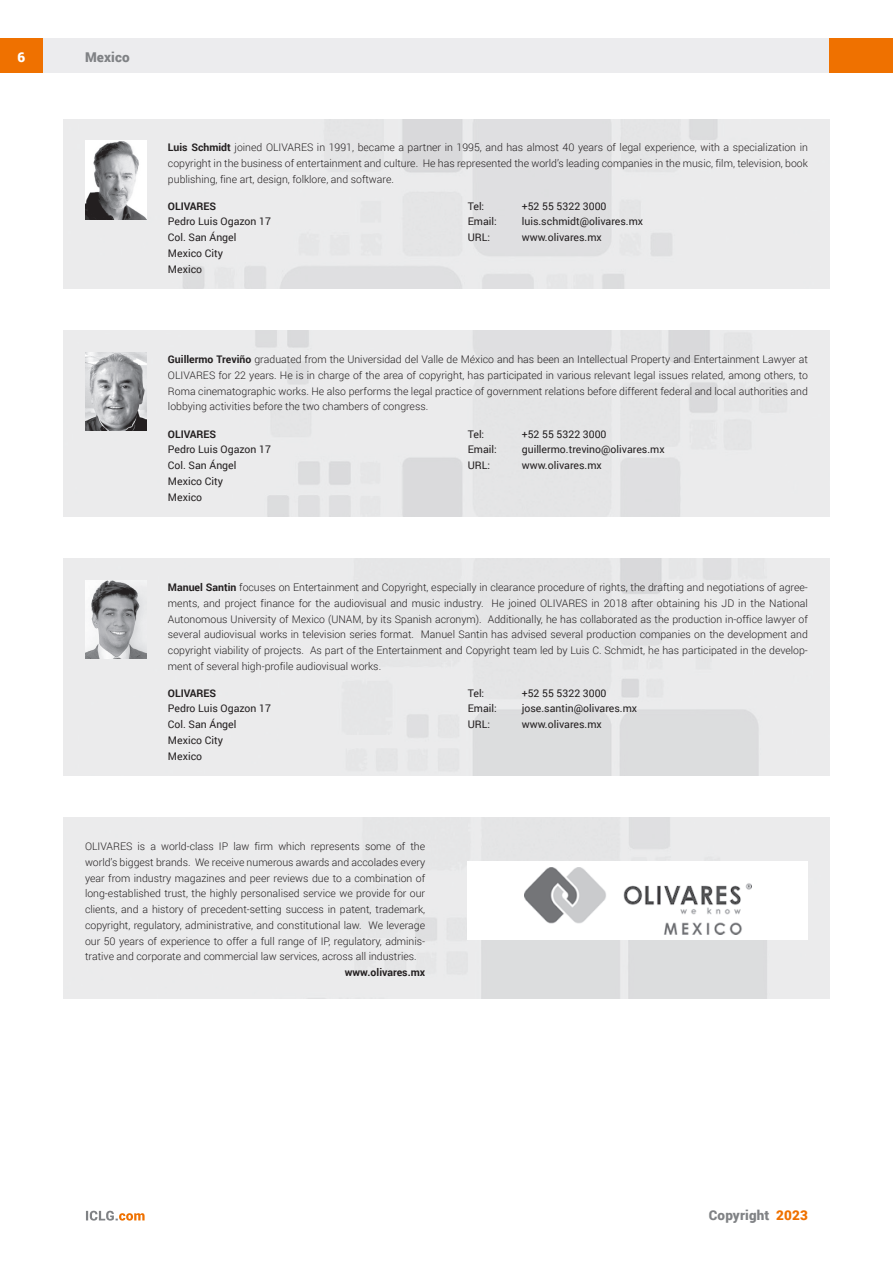
<style>
.page{position:relative;width:893px;height:1263px;background:#fff}
.page>*{position:absolute;margin:0;border:0;box-sizing:border-box;transform-origin:0 0}
.t1{font:900 13.5px "Roboto";letter-spacing:.015em;color:#808285}
.t2{font:900 13.5px "Roboto";color:#fff}
.t3{font:300 10.5px/15.8px "Roboto";color:#231f20;text-align:justify}
.t4{font:10.5px/15.8px "Roboto";color:#231f20}
.t5{font:700 10.5px "Roboto";color:#231f20}
.s1{font-weight:700}
.s2{color:#ef7100}
</style>
<div class="page">
<div style="left:43px;top:38px;width:786px;height:34px;background:#ececee"></div>
<div style="left:0;top:38px;width:43px;height:34px;background:#ef7100"></div>
<div style="left:829px;top:38px;width:64px;height:34px;background:#ef7100"></div>
<svg style="left:86px;top:1211px;width:59px;height:9px"></svg>
<img style="left:64px;top:119px;width:765px;height:169px">
<img style="left:85px;top:140px;width:61px;height:79px">
<img style="left:64px;top:331px;width:765px;height:185px">
<img style="left:85px;top:352px;width:61px;height:79px">
<img style="left:85px;top:580px;width:61px;height:79px">
<img style="left:524px;top:867px;width:227px;height:67px">
<p class="t2" style="left:17px;top:48px;width:9px">6</p>
<p class="t1" style="left:85px;top:48px;width:46px">Mexico</p>
<p class="t3" style="left:168px;top:139px;width:641px"><span class="s1">Luis Schmidt</span> joined OLIVARES in 1991, became a partner in 1995, and has almost 40 years of legal experience, with a specialization in copyright in the business of entertainment and culture. He has represented the world’s leading companies in the music, film, television, book publishing, fine art, design, folklore, and software.</p>
<p class="t5" style="left:168px;top:198px;width:50px">OLIVARES</p>
<p class="t4" style="left:168px;top:213px;width:105px">Pedro Luis Ogazon 17<br>Col. San Ángel<br>Mexico City<br>Mexico</p>
<p class="t4" style="left:468px;top:198px;width:18px">Tel:</p>
<p class="t4" style="left:522px;top:198px;width:86px">+52 55 5322 3000</p>
<p class="t4" style="left:468px;top:213px;width:31px">Email:</p>
<p class="t4" style="left:522px;top:213px;width:123px">luis.schmidt@olivares.mx</p>
<p class="t4" style="left:468px;top:229px;width:24px">URL:</p>
<p class="t4" style="left:522px;top:229px;width:82px">www.olivares.mx</p>
<p class="t3" style="left:168px;top:351px;width:641px"><span class="s1">Guillermo Treviño</span> graduated from the Universidad del Valle de México and has been an Intellectual Property and Entertainment Lawyer at OLIVARES for 22 years. He is in charge of the area of copyright, has participated in various relevant legal issues related, among others, to Roma cinematographic works. He also performs the legal practice of government relations before different federal and local authorities and lobbying activities before the two chambers of congress.</p>
<p class="t5" style="left:168px;top:426px;width:50px">OLIVARES</p>
<p class="t4" style="left:168px;top:441px;width:105px">Pedro Luis Ogazon 17<br>Col. San Ángel<br>Mexico City<br>Mexico</p>
<p class="t4" style="left:468px;top:426px;width:18px">Tel:</p>
<p class="t4" style="left:522px;top:426px;width:86px">+52 55 5322 3000</p>
<p class="t4" style="left:468px;top:441px;width:31px">Email:</p>
<p class="t4" style="left:522px;top:441px;width:144px">guillermo.trevino@olivares.mx</p>
<p class="t4" style="left:468px;top:457px;width:24px">URL:</p>
<p class="t4" style="left:522px;top:457px;width:82px">www.olivares.mx</p>
<p class="t3" style="left:168px;top:579px;width:641px"><span class="s1">Manuel Santin</span> focuses on Entertainment and Copyright, especially in clearance procedure of rights, the drafting and negotiations of agree&shy;ments, and project finance for the audiovisual and music industry. He joined OLIVARES in 2018 after obtaining his JD in the National Autonomous University of Mexico (UNAM, by its Spanish acronym). Additionally, he has collaborated as the production in-office lawyer of several audiovisual works in television series format. Manuel Santin has advised several production companies on the development and copyright viability of projects. As part of the Entertainment and Copyright team led by Luis C. Schmidt, he has participated in the develop&shy;ment of several high-profile audiovisual works.</p>
<p class="t5" style="left:168px;top:685px;width:50px">OLIVARES</p>
<p class="t4" style="left:168px;top:700px;width:105px">Pedro Luis Ogazon 17<br>Col. San Ángel<br>Mexico City<br>Mexico</p>
<p class="t4" style="left:468px;top:685px;width:18px">Tel:</p>
<p class="t4" style="left:522px;top:685px;width:86px">+52 55 5322 3000</p>
<p class="t4" style="left:468px;top:700px;width:31px">Email:</p>
<p class="t4" style="left:522px;top:700px;width:117px">jose.santin@olivares.mx</p>
<p class="t4" style="left:468px;top:716px;width:24px">URL:</p>
<p class="t4" style="left:522px;top:716px;width:82px">www.olivares.mx</p>
<p class="t3" style="left:85px;top:838px;width:342px">OLIVARES is a world-class IP law firm which represents some of the world’s biggest brands. We receive numerous awards and accolades every year from industry magazines and peer reviews due to a combination of long-established trust, the highly personalised service we provide for our clients, and a history of precedent-setting success in patent, trademark, copyright, regulatory, administrative, and constitutional law. We leverage our 50 years of experience to offer a full range of IP, regulatory, adminis&shy;trative and corporate and commercial law services, across all industries.</p>
<p class="t5" style="left:345px;top:965px;width:82px">www.olivares.mx</p>
<p class="t1" style="left:709px;top:1206px;width:101px">Copyright <span class="s2">2023</span></p>
</div>
